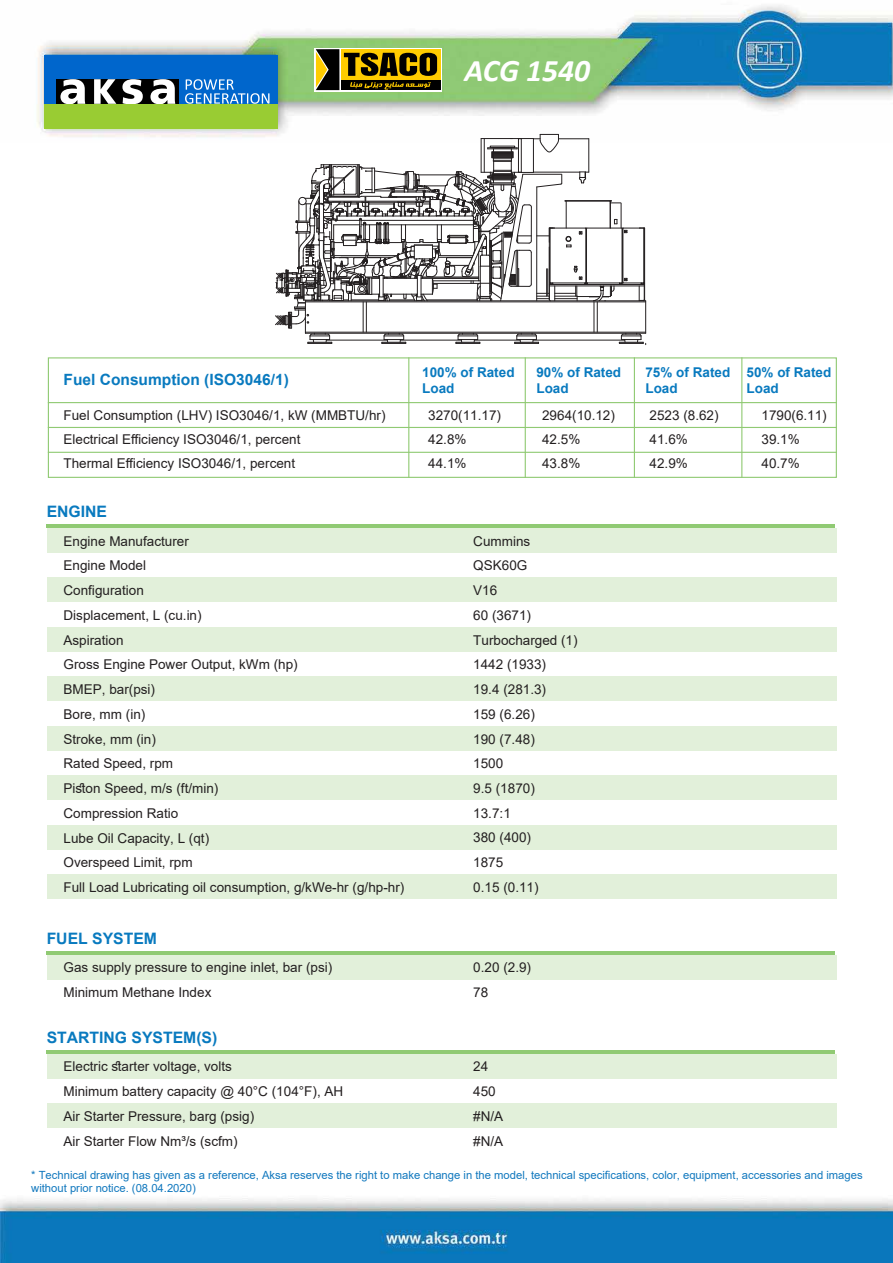
<style>
.page{position:relative;width:893px;height:1263px;background:#fff}
.page>*{position:absolute;margin:0;border:0;box-sizing:border-box;transform-origin:0 0}
.t1{font:italic 700 31.5px "Calibri";color:#fff}
.t2{font:700 15.75px "Arial";color:#097abf}
.t3{font:700 15.45px "Arial";color:#097abf}
.t4{font:13.5px/24.8px "Arial";color:#231f20}
.t5{font:700 13.5px/16.2px "Arial";color:#097abf}
.t6{font:11.25px/13.5px "Arial";color:#1178be}
</style>
<div class="page">
<img style="left:0;top:1198px;width:892px;height:65px">
<div style="left:47px;top:528px;width:789px;height:25px;background:#e2f0da"></div>
<div style="left:47px;top:578px;width:789px;height:24px;background:#e2f0da"></div>
<div style="left:47px;top:627px;width:789px;height:25px;background:#e2f0da"></div>
<div style="left:47px;top:676px;width:789px;height:25px;background:#e2f0da"></div>
<div style="left:47px;top:726px;width:789px;height:25px;background:#e2f0da"></div>
<div style="left:47px;top:776px;width:789px;height:24px;background:#e2f0da"></div>
<div style="left:47px;top:825px;width:789px;height:25px;background:#e2f0da"></div>
<div style="left:47px;top:874px;width:789px;height:25px;background:#e2f0da"></div>
<div style="left:47px;top:1103px;width:789px;height:25px;background:#e2f0da"></div>
<div style="left:48px;top:357px;width:788px;height:121px;border:1px solid #90ca73"></div>
<hr style="left:48px;top:402px;width:788px;height:1px;background:#90ca73">
<hr style="left:48px;top:427px;width:788px;height:1px;background:#90ca73">
<hr style="left:48px;top:452px;width:788px;height:1px;background:#90ca73">
<hr style="left:408px;top:358px;width:1px;height:119px;background:#90ca73">
<hr style="left:524px;top:358px;width:2px;height:119px;background:#90ca73">
<hr style="left:633px;top:358px;width:2px;height:119px;background:#90ca73">
<hr style="left:741px;top:358px;width:1px;height:119px;background:#90ca73">
<div style="left:47px;top:955px;width:789px;height:24px;background:#e2f0da"></div>
<div style="left:47px;top:1054px;width:789px;height:24px;background:#e2f0da"></div>
<img style="left:37px;top:5px;width:855px;height:132px">
<svg style="left:275px;top:134px;width:371px;height:211px"></svg>
<svg style="left:314px;top:48px;width:128px;height:44px"></svg>
<div style="left:340px;top:49px;width:100px;height:30px;background:linear-gradient(to bottom,#fc0,#fc0)"></div>
<div style="left:340px;top:81px;width:100px;height:9px;background:#000"></div>
<svg style="left:316px;top:49px;width:121px;height:41px;background:#695506"></svg>
<div style="left:44px;top:104px;width:234px;height:24px;background:#9c3"></div>
<div style="left:44px;top:55px;width:234px;height:49px;background:#06c"></div>
<div style="left:57px;top:79px;width:122px;height:25px;background:#000"></div>
<svg style="left:60px;top:79px;width:25px;height:25px"></svg>
<svg style="left:150px;top:79px;width:25px;height:25px"></svg>
<svg style="left:122px;top:79px;width:21px;height:25px"></svg>
<svg style="left:94px;top:79px;width:22px;height:25px"></svg>
<svg style="left:185px;top:79px;width:84px;height:25px"></svg>
<h1 class="t1" style="left:464px;top:48px;width:127px">ACG 1540</h1>
<p class="t3" style="left:64px;top:368px;width:227px">Fuel Consumption (ISO3046/1)</p>
<p class="t5" style="left:536px;top:364px;width:86px">90% of Rated<br>Load</p>
<p class="t5" style="left:645px;top:364px;width:86px">75% of Rated<br>Load</p>
<p class="t5" style="left:746px;top:364px;width:86px">50% of Rated<br>Load</p>
<p class="t4" style="left:542px;top:404px;width:74px;line-height:24px">2964(10.12)<br>42.5%<br>43.8%</p>
<p class="t4" style="left:649px;top:404px;width:71px;line-height:24px">2523 (8.62)<br>41.6%<br>42.9%</p>
<p class="t4" style="left:761px;top:404px;width:67px;line-height:24px">1790(6.11)<br>39.1%<br>40.7%</p>
<p class="t5" style="left:422px;top:364px;width:94px">100% of Rated<br>Load</p>
<p class="t4" style="left:64px;top:404px;width:323px;line-height:24px">Fuel Consumption (LHV) ISO3046/1, kW (MMBTU/hr)<br>Electrical Efficiency ISO3046/1, percent<br>Thermal Efficiency ISO3046/1, percent</p>
<p class="t4" style="left:428px;top:404px;width:74px;line-height:24px">3270(11.17)<br>42.8%<br>44.1%</p>
<p class="t2" style="left:47px;top:500px;width:62px">ENGINE</p>
<p class="t4" style="left:64px;top:528px;width:342px">Engine Manufacturer<br>Engine Model<br>Configuration<br>Displacement, L (cu.in)<br>Aspiration<br>Gross Engine Power Output, kWm (hp)<br>BMEP, bar(psi)<br>Bore, mm (in)<br>Stroke, mm (in)<br>Rated Speed, rpm<br>Piston Speed, m/s (ft/min)<br>Compression Ratio<br>Lube Oil Capacity, L (qt)<br>Overspeed Limit, rpm<br>Full Load Lubricating oil consumption, g/kWe-hr (g/hp-hr)</p>
<p class="t4" style="left:473px;top:528px;width:106px">Cummins<br>QSK60G<br>V16<br>60 (3671)<br>Turbocharged (1)<br>1442 (1933)<br>19.4 (281.3)<br>159 (6.26)<br>190 (7.48)<br>1500<br>9.5 (1870)<br>13.7:1<br>380 (400)<br>1875<br>0.15 (0.11)</p>
<p class="t2" style="left:47px;top:927px;width:112px">FUEL SYSTEM</p>
<p class="t4" style="left:64px;top:955px;width:270px">Gas supply pressure to engine inlet, bar (psi)<br>Minimum Methane Index</p>
<p class="t4" style="left:473px;top:955px;width:59px">0.20 (2.9)<br>78</p>
<p class="t2" style="left:47px;top:1026px;width:172px">STARTING SYSTEM(S)</p>
<p class="t4" style="left:64px;top:1054px;width:281px">Electric starter voltage, volts<br>Minimum battery capacity @ 40°C (104°F), AH Air Starter Pressure, barg (psig)<br>Air Starter Flow Nm³/s (scfm)</p>
<p class="t4" style="left:473px;top:1054px;width:32px">24<br>450 #N/A #N/A</p>
<p class="t6" style="left:31px;top:1168px;width:832px">* Technical drawing has given as a reference, Aksa reserves the right to make change in the model, technical specifications, color, equipment, accessories and images without prior notice. (08.04.2020)</p>
</div>
